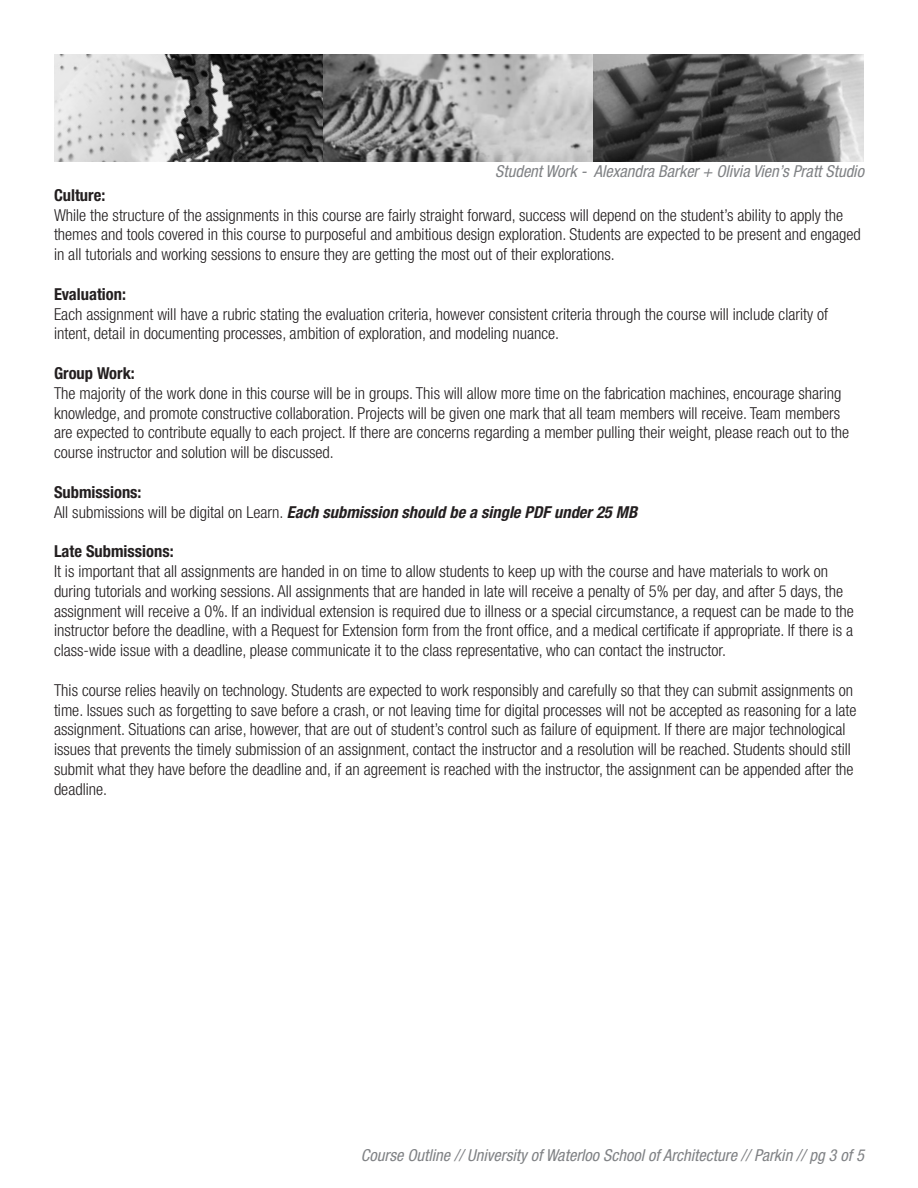
<style>
.page{position:relative;width:918px;height:1188px;background:#fff}
.page>*{position:absolute;margin:0;border:0;box-sizing:border-box;transform-origin:0 0}
.t1{font:300 condensed 16.5px/19.8px "Helvetica Neue LT Std";color:#231f20}
.t2{font:italic condensed 16.5px "Helvetica Neue LT Std";color:#808285}
.t3{font:italic 700 condensed 16.5px "Helvetica Neue LT Std";color:#231f20}
.t4{font:700 condensed 16.5px "Helvetica Neue LT Std";color:#231f20}
.s1{font-weight:300;font-style:normal}
</style>
<div class="page">
<img style="left:54px;top:54px;width:810px;height:108px">
<p class="t2" style="left:495px;top:161px;width:370px">Student Work - Alexandra Barker + Olivia Vien’s Pratt Studio</p>
<p class="t4" style="left:54px;top:185px;width:53px">Culture:</p>
<p class="t1" style="left:54px;top:205px;width:808px">While the structure of the assignments in this course are fairly straight forward, success will depend on the student’s ability to apply the themes and tools covered in this course to purposeful and ambitious design exploration. Students are expected to be present and engaged in all tutorials and working sessions to ensure they are getting the most out of their explorations.</p>
<p class="t4" style="left:54px;top:284px;width:74px">Evaluation:</p>
<p class="t1" style="left:54px;top:304px;width:776px">Each assignment will have a rubric stating the evaluation criteria, however consistent criteria through the course will include clarity of intent, detail in documenting processes, ambition of exploration, and modeling nuance.</p>
<p class="t4" style="left:54px;top:363px;width:82px">Group Work:</p>
<p class="t1" style="left:54px;top:383px;width:797px">The majority of the work done in this course will be in groups. This will allow more time on the fabrication machines, encourage sharing knowledge, and promote constructive collaboration. Projects will be given one mark that all team members will receive. Team members are expected to contribute equally to each project. If there are concerns regarding a member pulling their weight, please reach out to the course instructor and solution will be discussed.</p>
<p class="t4" style="left:54px;top:482px;width:89px">Submissions:</p>
<p class="t3" style="left:54px;top:502px;width:585px"><span class="s1">All submissions will be digital on Learn.</span> Each submission should be a single PDF under 25 MB</p>
<p class="t4" style="left:54px;top:541px;width:121px">Late Submissions:</p>
<p class="t1" style="left:54px;top:561px;width:801px">It is important that all assignments are handed in on time to allow students to keep up with the course and have materials to work on during tutorials and working sessions. All assignments that are handed in late will receive a penalty of 5% per day, and after 5 days, the assignment will receive a 0%. If an individual extension is required due to illness or a special circumstance, a request can be made to the instructor before the deadline, with a Request for Extension form from the front office, and a medical certificate if appropriate. If there is a class-wide issue with a deadline, please communicate it to the class representative, who can contact the instructor.</p>
<p class="t1" style="left:54px;top:680px;width:804px">This course relies heavily on technology. Students are expected to work responsibly and carefully so that they can submit assignments on time. Issues such as forgetting to save before a crash, or not leaving time for digital processes will not be accepted as reasoning for a late assignment. Situations can arise, however, that are out of student’s control such as failure of equipment. If there are major technological issues that prevents the timely submission of an assignment, contact the instructor and a resolution will be reached. Students should still submit what they have before the deadline and, if an agreement is reached with the instructor, the assignment can be appended after the deadline.</p>
<p class="t2" style="left:361px;top:1145px;width:505px">Course Outline // University of Waterloo School of Architecture // Parkin // pg 3 of 5</p>
</div>
